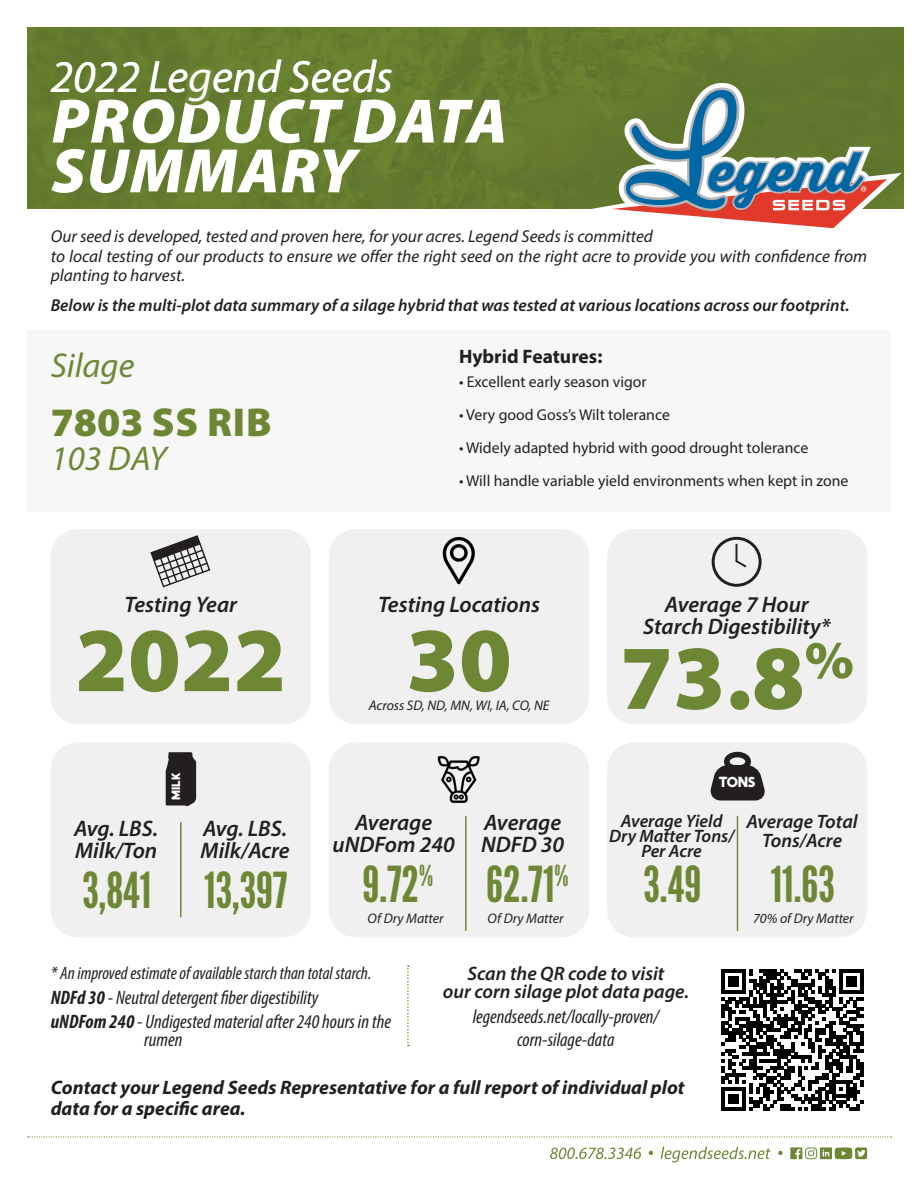
<style>
.page{position:relative;width:918px;height:1188px;background:#fff}
.page>*{position:absolute;margin:0;border:0;box-sizing:border-box;transform-origin:0 0}
.t1{font:900 92.1px "Myriad Pro";color:#6e8735}
.t2{font:italic 900 63.3px/49.8px "Myriad Pro";letter-spacing:.02em;color:#fff}
.t3{font:49.5px "League Gothic";color:#6e8735}
.t4{font:italic 45.45px "Myriad Pro";color:#fff}
.t5{font:900 40.5px "Myriad Pro";letter-spacing:.01em;color:#6e8735}
.t6{font:italic 34.5px "Myriad Pro";color:#6e8735}
.t7{font:28.8px "League Gothic";color:#6e8735}
.t8{font:italic 600 22.5px/22.5px "Myriad Pro";color:#231f20}
.t9{font:italic condensed 19.5px/24px "Myriad Pro";color:#231f20}
.t10{font:italic 700 19.5px/21px "Myriad Pro";color:#231f20}
.t11{font:italic 600 19.5px/19.5px "Myriad Pro";color:#231f20;text-align:center}
.t12{font:700 19.5px "Myriad Pro";color:#231f20}
.t13{font:italic condensed 18px "Myriad Pro";color:#231f20}
.t14{font:italic 600 18px/15px "Myriad Pro";color:#231f20;text-align:center}
.t15{font:italic 17.25px/19.5px "Myriad Pro";color:#231f20}
.t16{font:italic 600 17.25px "Myriad Pro";color:#231f20}
.t17{font:15.75px "Myriad Pro";color:#231f20}
.t18{font:14.85px "Adca";color:#fff}
.t19{font:italic 13.95px "Myriad Pro";color:#231f20}
.t20{font:12.15px "Adca";color:#fff}
.s1{color:#6e8735}
.s2{font-weight:700}
</style>
<div class="page">
<div style="left:51px;top:529px;width:260px;height:195px;background:#f0f0f1;border-radius:27px"></div>
<div style="left:329px;top:529px;width:260px;height:195px;background:#f0f0f1;border-radius:27px"></div>
<div style="left:607px;top:529px;width:260px;height:195px;background:#f0f0f1;border-radius:27px"></div>
<div style="left:51px;top:742px;width:260px;height:195px;background:#f0f0f1;border-radius:27px"></div>
<div style="left:329px;top:742px;width:260px;height:195px;background:#f0f0f1;border-radius:27px"></div>
<div style="left:607px;top:742px;width:260px;height:195px;background:#f0f0f1;border-radius:27px"></div>
<svg style="left:166px;top:752px;width:31px;height:54px"></svg>
<hr style="left:180px;top:822px;width:2px;height:95px;background:#6e8735">
<hr style="left:465px;top:816px;width:2px;height:115px;background:#6e8735">
<hr style="left:737px;top:816px;width:1px;height:115px;background:#6e8735">
<div style="left:712px;top:537px;width:50px;height:50px;border:3px solid #231f20;border-radius:50%"></div>
<svg style="left:735px;top:544px;width:12px;height:24px"></svg>
<img style="left:437px;top:755px;width:43px;height:48px">
<svg style="left:28px;top:1136px;width:863px;height:2px"></svg>
<svg style="left:790px;top:1147px;width:77px;height:12px"></svg>
<svg style="left:550px;top:1147px;width:221px;height:16px"></svg>
<svg style="left:778px;top:1151px;width:5px;height:4px"></svg>
<div style="left:27px;top:28px;width:876px;height:181px;background:#647c2e"></div>
<svg style="left:591px;top:83px;width:311px;height:126px"></svg>
<svg style="left:612px;top:86px;width:275px;height:143px"></svg>
<svg style="left:407px;top:965px;width:2px;height:81px"></svg>
<svg style="left:722px;top:969px;width:142px;height:142px"></svg>
<div style="left:27px;top:330px;width:864px;height:181px;background:#f7f7f8"></div>
<svg style="left:150px;top:535px;width:61px;height:53px"></svg>
<img style="left:442px;top:536px;width:33px;height:49px">
<svg style="left:710px;top:763px;width:55px;height:38px"></svg>
<div style="left:724px;top:752px;width:27px;height:19px;border:6px solid #231f20;border-radius:50%"></div>
<h3 class="t4" style="left:51px;top:49px;width:344px">2022 Le<span class="s1">g</span>end Seeds</h3>
<h2 class="t2" style="left:52px;top:94px;width:457px">PRODUCT DATA<br>SUMMARY</h2>
<p class="t15" style="left:51px;top:226px;width:818px">Our seed is developed, tested and proven here, for your acres. Legend Seeds is committed<br>to local testing of our products to ensure we offer the right seed on the right acre to provide you with confidence from planting to harvest.</p>
<p class="t16" style="left:51px;top:294px;width:800px">Below is the multi-plot data summary of a silage hybrid that was tested at various locations across our footprint.</p>
<h3 class="t6" style="left:51px;top:345px;width:85px">Silage</h3>
<p class="t5" style="left:51px;top:395px;width:222px">7803 SS RIB</p>
<p class="t6" style="left:51px;top:437px;width:118px">103 DAY</p>
<p class="t12" style="left:459px;top:343px;width:145px">Hybrid Features:</p>
<p class="t17" style="left:459px;top:372px;width:189px">• Excellent early season vigor</p>
<p class="t17" style="left:459px;top:405px;width:212px">• Very good Goss’s Wilt tolerance</p>
<p class="t17" style="left:459px;top:438px;width:351px">• Widely adapted hybrid with good drought tolerance</p>
<p class="t17" style="left:459px;top:471px;width:391px">• Will handle variable yield environments when kept in zone</p>
<h3 class="t8" style="left:125px;top:592px;width:114px">Testing Year</h3>
<h3 class="t8" style="left:378px;top:592px;width:163px">Testing Locations</h3>
<h3 class="t8" style="left:643px;top:592px;width:189px;text-align:center">Average 7 Hour<br>Starch Digestibility*</h3>
<h1 class="t1" style="left:75px;top:599px;width:213px">2022</h1>
<h1 class="t1" style="left:406px;top:599px;width:107px">30</h1>
<p class="t1" style="left:620px;top:616px;width:235px">73.8<sup>%</sup></p>
<p class="t19" style="left:369px;top:697px;width:182px">Across SD, ND, MN, WI, IA, CO, NE</p>
<p class="t20" style="left:168px;top:800px;width:29px;rotate:-90deg">MILK</p>
<p class="t18" style="left:719px;top:773px;width:39px">TONS</p>
<h3 class="t8" style="left:74px;top:817px;width:86px">Avg. LBS.<br>Milk/Ton</h3>
<h3 class="t8" style="left:201px;top:817px;width:91px">Avg. LBS.<br>Milk/Acre</h3>
<h3 class="t8" style="left:333px;top:811px;width:124px;text-align:center">Average uNDFom 240</h3>
<p class="t14" style="left:609px;top:813px;width:127px">Average Yield<br>Dry Matter Tons/<br>Per Acre</p>
<h3 class="t8" style="left:481px;top:811px;width:85px">Average<br>NDFD 30</h3>
<p class="t11" style="left:746px;top:811px;width:113px">Average Total<br>Tons/Acre</p>
<p class="t3" style="left:82px;top:861px;width:70px">3,841</p>
<p class="t3" style="left:204px;top:861px;width:85px">13,397</p>
<p class="t3" style="left:363px;top:855px;width:72px">9.72<sup>%</sup></p>
<p class="t3" style="left:486px;top:855px;width:70px">62.71</p>
<p class="t3" style="left:643px;top:855px;width:59px">3.49</p>
<p class="t7" style="left:555px;top:858px;width:16px">%</p>
<p class="t3" style="left:771px;top:855px;width:66px">11.63</p>
<p class="t19" style="left:368px;top:910px;width:78px">Of Dry Matter</p>
<p class="t19" style="left:488px;top:910px;width:78px">Of Dry Matter</p>
<p class="t19" style="left:753px;top:910px;width:102px">70% of Dry Matter</p>
<p class="t13" style="left:51px;top:962px;width:322px">* An improved estimate of available starch than total starch.</p>
<p class="t11" style="left:443px;top:964px;width:248px;line-height:17.7px">Scan the QR code to visit<br>our corn silage plot data page.</p>
<p class="t9" style="left:473px;top:1005px;width:188px;line-height:22.5px;text-align:center">legendseeds.net/locally-proven/ corn-silage-data</p>
<p class="t10" style="left:51px;top:1076px;width:635px">Contact your Legend Seeds Representative for a full report of individual plot data for a specific area.</p>
<p class="t9" style="left:51px;top:986px;width:342px"><span class="s2">NDFd 30</span> - Neutral detergent fiber digestibility<br><span class="s2">uNDFom 240</span> - Undigested material after 240 hours in the</p>
<p class="t9" style="left:144px;top:1028px;width:40px">rumen</p>
</div>
